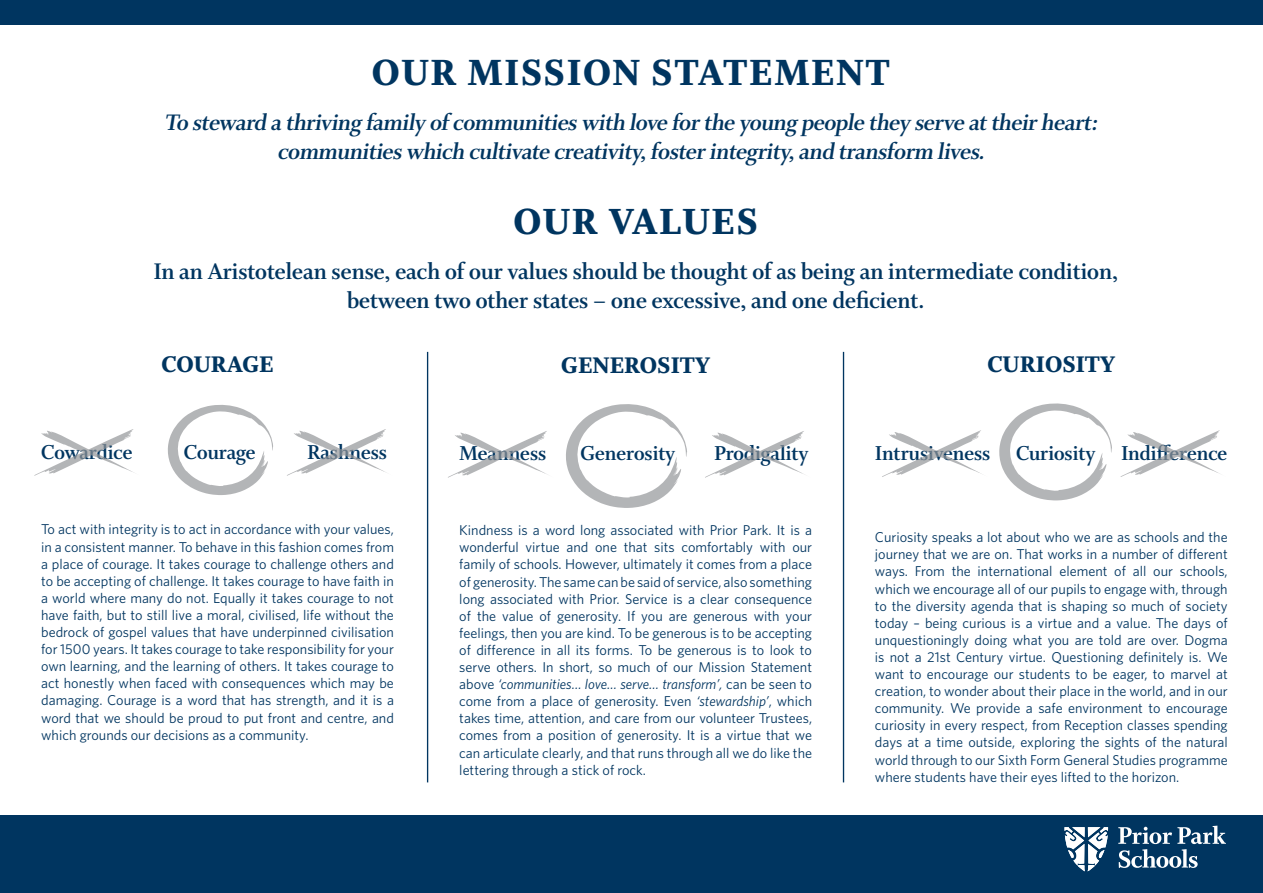
<style>
.page{position:relative;width:1263px;height:893px;background:#fff}
.page>*{position:absolute;margin:0;border:0;box-sizing:border-box;transform-origin:0 0}
.t1{font:900 39px "Whitman Display";letter-spacing:.04em;color:#003560}
.t2{font:700 24.15px "Whitman Display";color:#003560}
.t3{font:900 24.15px "Whitman Display";color:#003560}
.t4{font:italic 700 24px "Whitman Display";letter-spacing:-.01em;color:#003560}
.t5{font:700 21.45px "Whitman Display";color:#003560}
.t6{font:14.25px/17.1px "Whitney";color:#003560;text-align:justify}
.s1{font-style:italic}
</style>
<div class="page">
<div style="left:0;top:815px;width:1263px;height:78px;background:#003560"></div>
<hr style="left:427px;top:352px;width:1px;height:430px;background:#003560">
<hr style="left:843px;top:352px;width:1px;height:430px;background:#003560">
<svg style="left:448px;top:431px;width:100px;height:47px"></svg>
<svg style="left:705px;top:431px;width:100px;height:47px"></svg>
<svg style="left:34px;top:429px;width:100px;height:47px"></svg>
<svg style="left:287px;top:429px;width:100px;height:47px"></svg>
<svg style="left:882px;top:430px;width:100px;height:47px"></svg>
<svg style="left:1120px;top:430px;width:100px;height:47px"></svg>
<svg style="left:999px;top:403px;width:113px;height:97px"></svg>
<svg style="left:566px;top:404px;width:121px;height:104px"></svg>
<svg style="left:167px;top:405px;width:106px;height:90px"></svg>
<svg style="left:1064px;top:827px;width:44px;height:44px"></svg>
<svg style="left:1118px;top:826px;width:108px;height:42px"></svg>
<div style="left:0;top:0;width:1263px;height:25px;background:#003560"></div>
<p class="t1" style="left:372px;top:50px;width:519px">OUR MISSION STATEMENT</p>
<p class="t4" style="left:164px;top:109px;width:939px">To steward a thriving family of communities with love for the young people they serve attheir heart:</p>
<p class="t4" style="left:278px;top:138px;width:713px">communities which cultivate creativity,foster integrity,and transform lives.</p>
<p class="t1" style="left:513px;top:199px;width:246px">OUR VALUES</p>
<p class="t2" style="left:153px;top:257px;width:966px">In an Aristotelean sense, each of our values should be thought of as being an intermediate condition,</p>
<p class="t2" style="left:347px;top:286px;width:578px">between two other states – one excessive, and one deficient.</p>
<p class="t3" style="left:162px;top:350px;width:114px">COURAGE</p>
<p class="t3" style="left:561px;top:351px;width:150px">GENEROSITY</p>
<p class="t3" style="left:987px;top:350px;width:129px">CURIOSITY</p>
<p class="t5" style="left:41px;top:440px;width:93px">Cowardice</p>
<p class="t5" style="left:184px;top:440px;width:73px">Courage</p>
<p class="t5" style="left:307px;top:440px;width:81px">Rashness</p>
<p class="t5" style="left:459px;top:441px;width:88px">Meanness</p>
<p class="t5" style="left:580px;top:441px;width:96px">Generosity</p>
<p class="t5" style="left:714px;top:441px;width:96px">Prodigality</p>
<p class="t5" style="left:875px;top:440px;width:354px">Intrusiveness Curiosity Indifference</p>
<p class="t6" style="left:41px;top:521px;width:354px">To act with integrity is to act in accordance with your values, in a consistent manner. To behave in this fashion comes from a place of courage. It takes courage to challenge others and to be accepting of challenge. It takes courage to have faith in a world where many do not. Equally it takes courage to not have faith, but to still live a moral, civilised, life without the bedrock of gospel values that have underpinned civilisation for 1500 years. It takes courage to take responsibility for your own learning, and the learning of others. It takes courage to act honestly when faced with consequences which may be damaging. Courage is a word that has strength, and it is a word that we should be proud to put front and centre, and which grounds our decisions as a community.</p>
<p class="t6" style="left:459px;top:521px;width:354px">Kindness is a word long associated with Prior Park. It is a wonderful virtue and one that sits comfortably with our family of schools. However, ultimately it comes from a place of generosity. The same can be said of service, also something long associated with Prior. Service is a clear consequence of the value of generosity. If you are generous with your feelings, then you are kind. To be generous is to be accepting of difference in all its forms. To be generous is to look to serve others. In short, so much of our Mission Statement above <span class="s1">‘communities… love… serve… transform’,</span> can be seen to come from a place of generosity. Even <span class="s1">‘stewardship’</span>, which takes time, attention, and care from our volunteer Trustees, comes from a position of generosity. It is a virtue that we can articulate clearly, and that runs through all we do like the lettering through a stick of rock.</p>
<p class="t6" style="left:875px;top:528px;width:354px">Curiosity speaks a lot about who we are as schools and the journey that we are on. That works in a number of different ways. From the international element of all our schools, which we encourage all of our pupils to engage with, through to the diversity agenda that is shaping so much of society today – being curious is a virtue and a value. The days of unquestioningly doing what you are told are over. Dogma is not a 21st Century virtue. Questioning definitely is. We want to encourage our students to be eager, to marvel at creation, to wonder about their place in the world, and in our community. We provide a safe environment to encourage curiosity in every respect, from Reception classes spending days at a time outside, exploring the sights of the natural world through to our Sixth Form General Studies programme where students have their eyes lifted to the horizon.</p>
</div>
